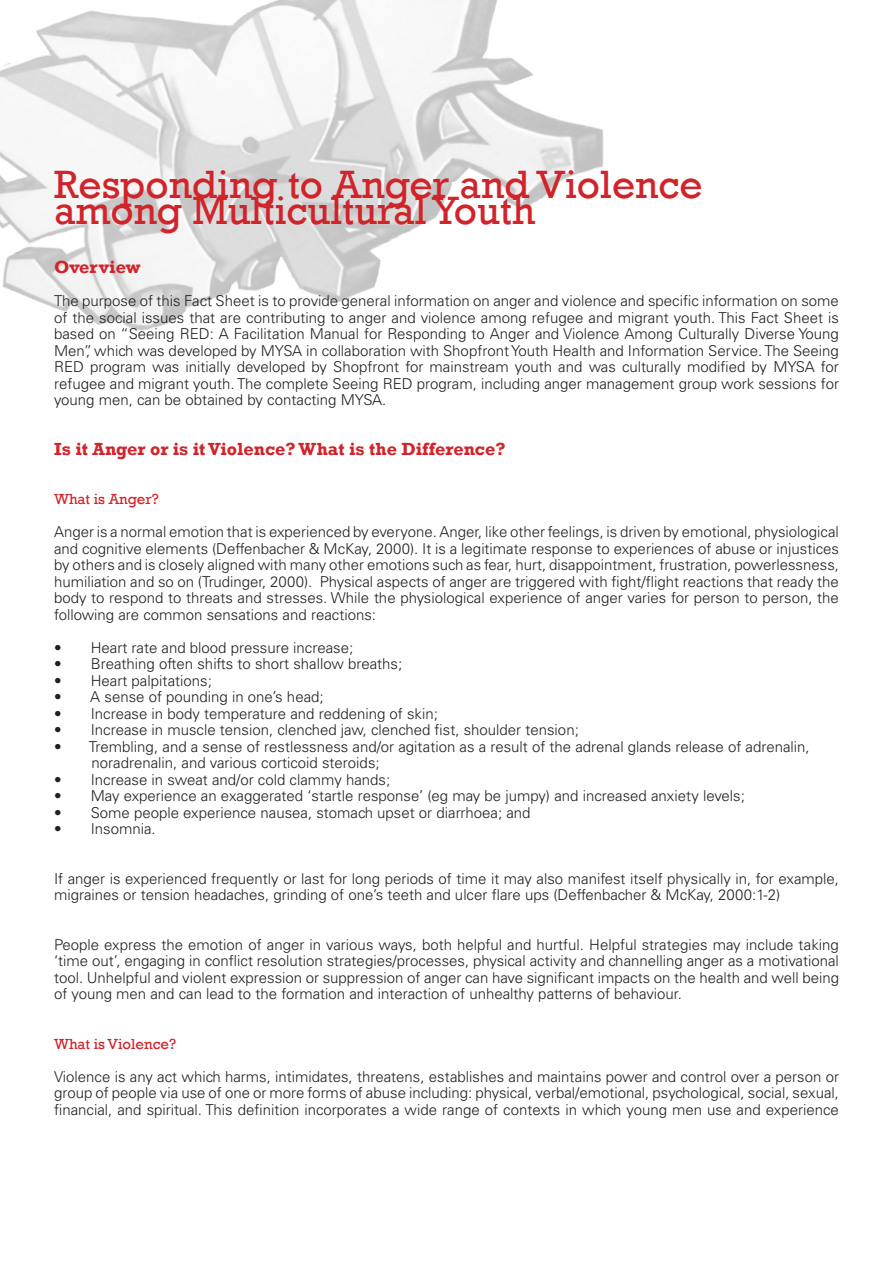
<style>
.page{position:relative;width:893px;height:1263px;background:#fff}
.page>*{position:absolute;margin:0;border:0;box-sizing:border-box;transform-origin:0 0}
.t1{font:40.5px "Rockwell";color:#d1232a}
.t2{font:700 18px "Rockwell";color:#d1232a}
.Paragraph_Style_1{font:300 15px/16.5px "Univers";color:#231f20;text-align:justify}
.t3{font:15px "Rockwell";color:#d1232a}
</style>
<div class="page">
<img style="left:0;top:0;width:604px;height:331px">
<p class="t1" style="left:54px;top:161px;width:650px">Responding to Anger and Violence</p>
<p class="t1" style="left:54px;top:187px;width:483px">among Multicultural Youth</p>
<p class="t2" style="left:54px;top:256px;width:88px">Overview</p>
<p class="Paragraph_Style_1" style="left:54px;top:293px;width:786px">The purpose of this Fact Sheet is to provide general information on anger and violence and specific information on some of the social issues that are contributing to anger and violence among refugee and migrant youth. This Fact Sheet is based on “Seeing RED: A Facilitation Manual for Responding to Anger and Violence Among Culturally Diverse Young Men”, which was developed by MYSA in collaboration with Shopfront Youth Health and Information Service. The Seeing RED program was initially developed by Shopfront for mainstream youth and was culturally modified by MYSA for refugee and migrant youth. The complete Seeing RED program, including anger management group work sessions for young men, can be obtained by contacting MYSA.</p>
<p class="t2" style="left:54px;top:438px;width:453px">Is it Anger or is it Violence? What is the Difference?</p>
<p class="t3" style="left:54px;top:490px;width:106px">What is Anger?</p>
<p class="Paragraph_Style_1" style="left:54px;top:524px;width:786px">Anger is a normal emotion that is experienced by everyone. Anger, like other feelings, is driven by emotional, physiological and cognitive elements (Deffenbacher &amp; McKay, 2000). It is a legitimate response to experiences of abuse or injustices by others and is closely aligned with many other emotions such as fear, hurt, disappointment, frustration, powerlessness, humiliation and so on (Trudinger, 2000). Physical aspects of anger are triggered with fight/flight reactions that ready the body to respond to threats and stresses. While the physiological experience of anger varies for person to person, the following are common sensations and reactions:</p>
<p class="Paragraph_Style_1" style="left:54px;top:639px;width:301px">• Heart rate and blood pressure increase;</p>
<p class="Paragraph_Style_1" style="left:54px;top:656px;width:350px">• Breathing often shifts to short shallow breaths;</p>
<p class="Paragraph_Style_1" style="left:54px;top:672px;width:159px">• Heart palpitations;</p>
<p class="Paragraph_Style_1" style="left:54px;top:689px;width:271px">• A sense of pounding in one’s head;</p>
<p class="Paragraph_Style_1" style="left:54px;top:705px;width:385px">• Increase in body temperature and reddening of skin;</p>
<p class="Paragraph_Style_1" style="left:54px;top:722px;width:526px">• Increase in muscle tension, clenched jaw, clenched fist, shoulder tension;</p>
<p class="Paragraph_Style_1" style="left:92px;top:738px;width:720px;text-indent:-38px">• Trembling, and a sense of restlessness and/or agitation as a result of the adrenal glands release of adrenalin, noradrenalin, and various corticoid steroids;</p>
<p class="Paragraph_Style_1" style="left:54px;top:771px;width:338px">• Increase in sweat and/or cold clammy hands;</p>
<p class="Paragraph_Style_1" style="left:54px;top:788px;width:692px">• May experience an exaggerated ‘startle response’ (eg may be jumpy) and increased anxiety levels;</p>
<p class="Paragraph_Style_1" style="left:54px;top:804px;width:478px">• Some people experience nausea, stomach upset or diarrhoea; and</p>
<p class="Paragraph_Style_1" style="left:54px;top:821px;width:103px">• Insomnia.</p>
<p class="Paragraph_Style_1" style="left:54px;top:870px;width:786px">If anger is experienced frequently or last for long periods of time it may also manifest itself physically in, for example, migraines or tension headaches, grinding of one’s teeth and ulcer flare ups (Deffenbacher &amp; McKay, 2000:1-2)</p>
<p class="Paragraph_Style_1" style="left:54px;top:936px;width:786px">People express the emotion of anger in various ways, both helpful and hurtful. Helpful strategies may include taking ‘time out’, engaging in conflict resolution strategies/processes, physical activity and channelling anger as a motivational tool. Unhelpful and violent expression or suppression of anger can have significant impacts on the health and well being of young men and can lead to the formation and interaction of unhealthy patterns of behaviour.</p>
<p class="t3" style="left:54px;top:1035px;width:124px">What is Violence?</p>
<p class="Paragraph_Style_1" style="left:54px;top:1068px;width:786px">Violence is any act which harms, intimidates, threatens, establishes and maintains power and control over a person or group of people via use of one or more forms of abuse including: physical, verbal/emotional, psychological, social, sexual, financial, and spiritual. This definition incorporates a wide range of contexts in which young men use and experience</p>
</div>
